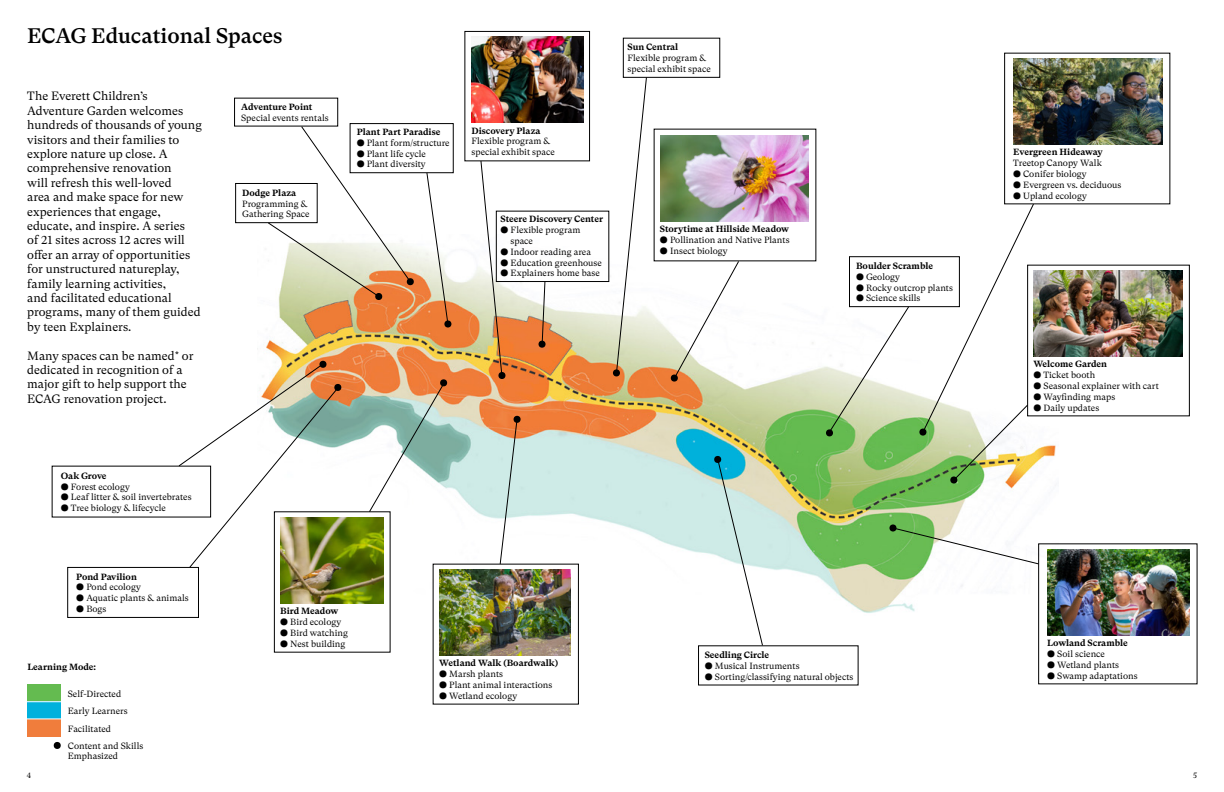
<style>
.page{position:relative;width:1224px;height:792px;background:#fff}
.page>*{position:absolute;margin:0;border:0;box-sizing:border-box;transform-origin:0 0}
.t1{font:500 21px "GT Super NYBG";letter-spacing:-.005em;color:#000}
.t2{font:12px/14.4px "GT Super NYBG";color:#000}
.t3{font:9px/10.8px "GT Super NYBG";color:#000}
.t4{font:700 9px "GT Super NYBG";color:#000}
.t5{font:8px "GT Super NYBG";color:#000}
</style>
<div class="page">
<img style="left:263px;top:235px;width:795px;height:381px">
<img style="left:1013px;top:59px;width:149px;height:86px">
<img style="left:1047px;top:549px;width:143px;height:86px">
<img style="left:660px;top:136px;width:149px;height:86px">
<img style="left:1034px;top:271px;width:148px;height:86px">
<img style="left:439px;top:570px;width:131px;height:86px">
<img style="left:472px;top:37px;width:112px;height:86px">
<img style="left:280px;top:518px;width:104px;height:86px">
<div style="left:407px;top:278px;width:7px;height:7px;background:#000;border-radius:50%"></div>
<div style="left:375px;top:293px;width:7px;height:7px;background:#000;border-radius:50%"></div>
<div style="left:319px;top:361px;width:7px;height:7px;background:#000;border-radius:50%"></div>
<div style="left:334px;top:384px;width:7px;height:7px;background:#000;border-radius:50%"></div>
<div style="left:440px;top:379px;width:7px;height:7px;background:#000;border-radius:50%"></div>
<div style="left:444px;top:320px;width:7px;height:8px;background:#000;border-radius:50%"></div>
<div style="left:539px;top:341px;width:7px;height:7px;background:#000;border-radius:50%"></div>
<div style="left:498px;top:372px;width:7px;height:7px;background:#000;border-radius:50%"></div>
<div style="left:514px;top:416px;width:7px;height:7px;background:#000;border-radius:50%"></div>
<div style="left:714px;top:456px;width:7px;height:7px;background:#000;border-radius:50%"></div>
<div style="left:826px;top:429px;width:7px;height:7px;background:#000;border-radius:50%"></div>
<div style="left:919px;top:429px;width:7px;height:7px;background:#000;border-radius:50%"></div>
<div style="left:950px;top:476px;width:7px;height:8px;background:#000;border-radius:50%"></div>
<div style="left:889px;top:524px;width:7px;height:8px;background:#000;border-radius:50%"></div>
<div style="left:613px;top:369px;width:7px;height:7px;background:#000;border-radius:50%"></div>
<div style="left:671px;top:375px;width:7px;height:7px;background:#000;border-radius:50%"></div>
<div style="left:236px;top:183px;width:81px;height:40px;border:1px solid #000"></div>
<div style="left:350px;top:123px;width:103px;height:50px;border:1px solid #000"></div>
<div style="left:849px;top:257px;width:111px;height:50px;border:1px solid #000"></div>
<div style="left:68px;top:567px;width:131px;height:51px;border:1px solid #000"></div>
<div style="left:496px;top:211px;width:113px;height:71px;border:1px solid #000"></div>
<div style="left:465px;top:31px;width:125px;height:130px;border:1px solid #000"></div>
<svg style="left:268px;top:126px;width:143px;height:171px"></svg>
<svg style="left:481px;top:161px;width:21px;height:214px"></svg>
<svg style="left:427px;top:173px;width:21px;height:150px"></svg>
<svg style="left:542px;top:281px;width:3px;height:61px"></svg>
<svg style="left:369px;top:384px;width:75px;height:128px"></svg>
<svg style="left:179px;top:364px;width:159px;height:204px"></svg>
<svg style="left:500px;top:420px;width:17px;height:144px"></svg>
<svg style="left:893px;top:528px;width:146px;height:36px"></svg>
<svg style="left:829px;top:307px;width:80px;height:125px"></svg>
<svg style="left:718px;top:459px;width:45px;height:187px"></svg>
<svg style="left:616px;top:77px;width:31px;height:295px"></svg>
<svg style="left:674px;top:261px;width:65px;height:117px"></svg>
<svg style="left:923px;top:204px;width:111px;height:276px"></svg>
<div style="left:27px;top:684px;width:34px;height:18px;background:#64bb50"></div>
<div style="left:27px;top:701px;width:34px;height:18px;background:#00b1dd"></div>
<div style="left:27px;top:719px;width:34px;height:18px;background:#f07d3c"></div>
<hr style="left:22px;top:701px;width:54px;height:1px;background:#fff">
<hr style="left:22px;top:718px;width:54px;height:1px;background:#fff">
<div style="left:54px;top:742px;width:7px;height:7px;background:#000;border-radius:50%"></div>
<h1 class="t1" style="left:27px;top:24px;width:257px">ECAG Educational Spaces</h1>
<p class="t2" style="left:27px;top:89px;width:176px">The Everett Children’s<br>Adventure Garden welcomes hundreds of thousands of young visitors and their families to explore nature up close. A comprehensive renovation<br>will refresh this well-loved<br>area and make space for new experiences that engage, educate, and inspire. A series<br>of 21 sites across 12 acres will offer an array of opportunities for unstructured natureplay, family learning activities,<br>and facilitated educational programs, many of them guided by teen Explainers.</p>
<h2 class="t2" style="left:27px;top:348px;width:168px">Many spaces can be named* or dedicated in recognition of a major gift to help support the<br>ECAG renovation project.</h2>
<p class="t4" style="left:241px;top:102px;width:73px">Adventure Point</p>
<p class="t3" style="left:241px;top:112px;width:89px">Special events rentals</p>
<p class="t4" style="left:242px;top:187px;width:55px">Dodge Plaza</p>
<p class="t3" style="left:242px;top:198px;width:69px">Programming &amp;<br>Gathering Space</p>
<p class="t4" style="left:357px;top:127px;width:85px">Plant Part Paradise</p>
<p class="t3" style="left:357px;top:137px;width:94px">• Plant form/structure</p>
<p class="t3" style="left:357px;top:148px;width:71px">• Plant life cycle</p>
<p class="t3" style="left:357px;top:159px;width:71px">• Plant diversity</p>
<p class="t4" style="left:472px;top:125px;width:71px">Discovery Plaza</p>
<p class="t3" style="left:472px;top:136px;width:85px">Flexible program &amp; special exhibit space</p>
<p class="t4" style="left:500px;top:214px;width:104px">Steere Discovery Center</p>
<p class="t3" style="left:511px;top:225px;width:71px;text-indent:-10px">• Flexible program space</p>
<p class="t3" style="left:500px;top:246px;width:92px">• Indoor reading area</p>
<p class="t3" style="left:500px;top:257px;width:103px">• Education greenhouse</p>
<p class="t3" style="left:500px;top:268px;width:101px">• Explainers home base</p>
<p class="t4" style="left:628px;top:42px;width:52px">Sun Central</p>
<p class="t3" style="left:628px;top:53px;width:85px">Flexible program &amp; special exhibit space</p>
<p class="t4" style="left:660px;top:224px;width:131px">Storytime at Hillside Meadow</p>
<p class="t3" style="left:660px;top:235px;width:131px">• Pollination and Native Plants</p>
<p class="t3" style="left:660px;top:246px;width:69px">• Insect biology</p>
<p class="t4" style="left:856px;top:261px;width:79px">Boulder Scramble</p>
<p class="t3" style="left:856px;top:271px;width:46px">• Geology</p>
<p class="t3" style="left:856px;top:282px;width:98px">• Rocky outcrop plants</p>
<p class="t3" style="left:856px;top:293px;width:66px">• Science skills</p>
<p class="t4" style="left:61px;top:471px;width:47px">Oak Grove</p>
<p class="t3" style="left:61px;top:481px;width:71px">• Forest ecology</p>
<p class="t3" style="left:61px;top:492px;width:132px">• Leaf litter &amp; soil invertebrates</p>
<p class="t3" style="left:61px;top:503px;width:107px">• Tree biology &amp; lifecycle</p>
<p class="t4" style="left:76px;top:571px;width:62px">Pond Pavilion</p>
<p class="t3" style="left:76px;top:582px;width:66px">• Pond ecology</p>
<p class="t3" style="left:76px;top:593px;width:114px">• Aquatic plants &amp; animals</p>
<p class="t3" style="left:76px;top:604px;width:32px">• Bogs</p>
<p class="t4" style="left:27px;top:662px;width:70px">Learning Mode:</p>
<p class="t3" style="left:68px;top:685px;width:77px;line-height:17.3px">Self-Directed<br>Early Learners<br>Facilitated<br>Content and Skills</p>
<p class="t3" style="left:68px;top:751px;width:52px">Emphasized</p>
<p class="t4" style="left:280px;top:606px;width:60px">Bird Meadow</p>
<p class="t3" style="left:280px;top:617px;width:63px">• Bird ecology</p>
<p class="t3" style="left:280px;top:628px;width:69px">• Bird watching</p>
<p class="t3" style="left:280px;top:638px;width:67px">• Nest building</p>
<p class="t4" style="left:439px;top:658px;width:120px">Wetland Walk (Boardwalk)</p>
<p class="t3" style="left:439px;top:669px;width:65px">• Marsh plants</p>
<p class="t3" style="left:439px;top:679px;width:115px">• Plant animal interactions</p>
<p class="t3" style="left:439px;top:690px;width:80px">• Wetland ecology</p>
<p class="t4" style="left:705px;top:650px;width:66px">Seedling Circle</p>
<p class="t3" style="left:705px;top:660px;width:96px">• Musical Instruments</p>
<p class="t3" style="left:705px;top:671px;width:150px">• Sorting/classifying natural objects</p>
<p class="t4" style="left:1013px;top:147px;width:91px">Evergreen Hideaway</p>
<p class="t3" style="left:1013px;top:158px;width:90px">Treetop Canopy Walk</p>
<p class="t3" style="left:1013px;top:168px;width:75px">• Conifer biology</p>
<p class="t3" style="left:1013px;top:179px;width:110px">• Evergreen vs. deciduous</p>
<p class="t3" style="left:1013px;top:190px;width:75px">• Upland ecology</p>
<p class="t4" style="left:1034px;top:359px;width:75px">Welcome Garden</p>
<p class="t3" style="left:1034px;top:370px;width:63px">• Ticket booth</p>
<p class="t3" style="left:1034px;top:380px;width:127px">• Seasonal explainer with cart</p>
<p class="t3" style="left:1034px;top:391px;width:83px">• Wayfinding maps</p>
<p class="t3" style="left:1034px;top:402px;width:67px">• Daily updates</p>
<p class="t4" style="left:1047px;top:638px;width:82px">Lowland Scramble</p>
<p class="t3" style="left:1047px;top:648px;width:59px">• Soil science</p>
<p class="t3" style="left:1047px;top:659px;width:73px">• Wetland plants</p>
<p class="t3" style="left:1047px;top:670px;width:92px">• Swamp adaptations</p>
<p class="t5" style="left:27px;top:771px;width:6px">4</p>
<p class="t5" style="left:1193px;top:771px;width:6px">5</p>
</div>
